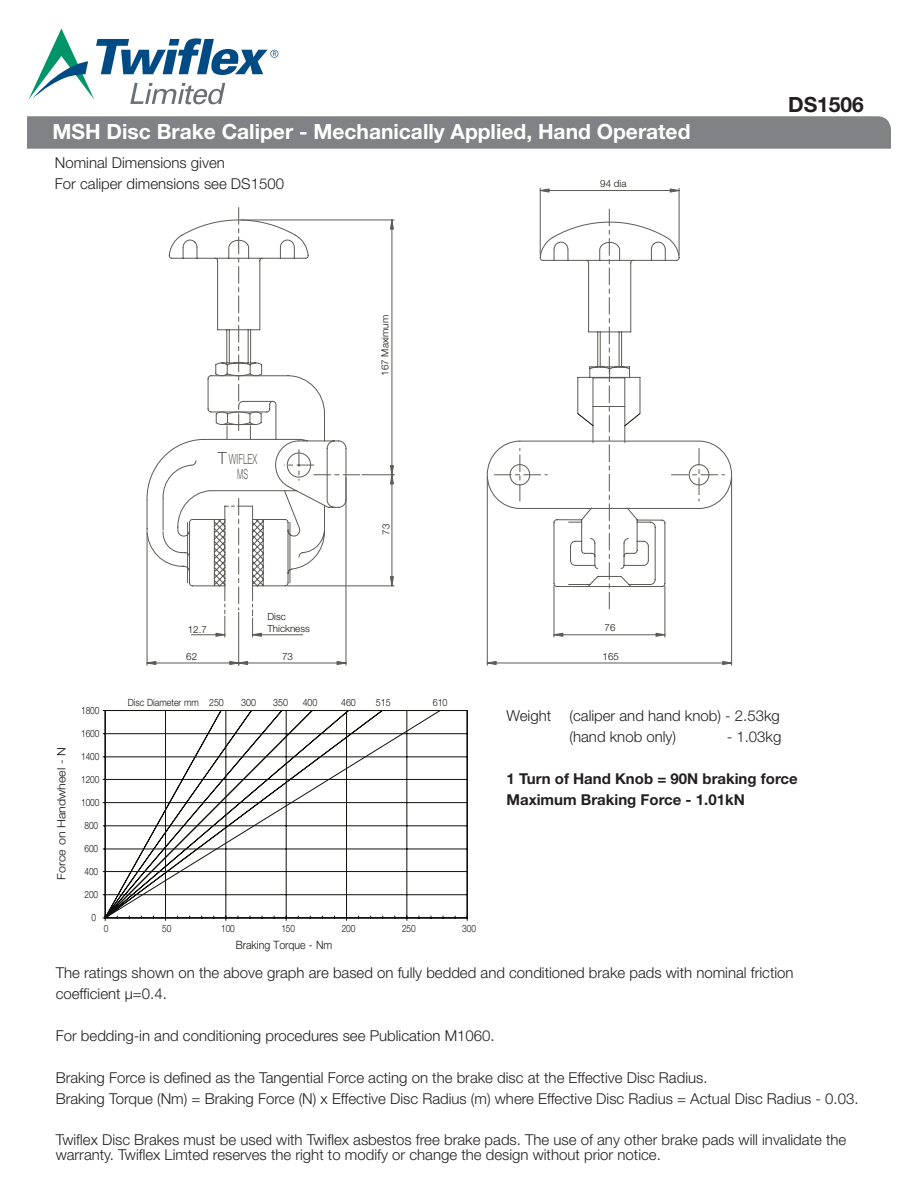
<style>
.page{position:relative;width:918px;height:1188px;background:#fff}
.page>*{position:absolute;margin:0;border:0;box-sizing:border-box;transform-origin:0 0}
.t1{font:700 21px "Helvetica Neue LT Std";color:#fff}
.t2{font:700 21px "Helvetica Neue LT Std";color:#231f20}
.t3{font:300 15px/15px "Helvetica Neue LT Std";color:#231f20}
.t4{font:700 15px "Helvetica Neue LT Std";color:#231f20}
.t5{font:300 14.1px "Helvetica Neue LT Std";color:#5d5b57;scale:.6 1}
.t6{font:300 14.1px "Helvetica Neue LT Std";color:#5d5b57;scale:.53 1}
.t7{font:300 11.4px "Helvetica Neue LT Std";color:#11110e;scale:1.09 1}
.t8{font:300 11.4px "Helvetica Neue LT Std";color:#11110e;scale:.92 1}
.t9{font:300 10.05px "Helvetica Neue LT Std";color:#11110e;scale:.83 1}
.t10{font:300 10.05px "Helvetica Neue LT Std";color:#11110e;scale:.89 1}
.t11{font:300 9.75px "Helvetica Neue LT Std";color:#11110e}
.s1{font-size:16.8px}
</style>
<div class="page">
<svg style="left:28px;top:28px;width:250px;height:76px"></svg>
<div style="left:27px;top:116px;width:864px;height:33px;background:#808285"></div>
<svg style="left:103px;top:710px;width:365px;height:211px"></svg>
<svg style="left:105px;top:711px;width:336px;height:207px"></svg>
<svg style="left:147px;top:206px;width:585px;height:460px"></svg>
<p class="t1" style="left:52px;top:118px;width:640px">MSH Disc Brake Caliper - Mechanically Applied, Hand Operated</p>
<p class="t3" style="left:55px;top:155px;width:172px">Nominal Dimensions given</p>
<p class="t3" style="left:55px;top:176px;width:231px">For caliper dimensions see DS1500</p>
<p class="t5" style="left:218px;top:451px;width:67px"><span class="s1">T</span> WIFLEX</p>
<p class="t6" style="left:237px;top:465px;width:22px">MS</p>
<p class="t11" style="left:267px;top:610px;width:20px">Disc</p>
<p class="t11" style="left:188px;top:623px;width:21px">12.7</p>
<p class="t11" style="left:267px;top:622px;width:44px">Thickness</p>
<p class="t11" style="left:186px;top:650px;width:12px">62</p>
<p class="t11" style="left:282px;top:650px;width:12px">73</p>
<p class="t11" style="left:379px;top:376px;width:62px;rotate:-90deg">167 Maximum</p>
<p class="t11" style="left:380px;top:535px;width:12px;rotate:-90deg">73</p>
<p class="t11" style="left:600px;top:177px;width:28px">94 dia</p>
<p class="t11" style="left:605px;top:622px;width:12px">76</p>
<p class="t11" style="left:603px;top:650px;width:18px">165</p>
<p class="t2" style="left:788px;top:91px;width:77px">DS1506</p>
<p class="t7" style="left:54px;top:880px;width:123px;rotate:-90deg">Force on Handwheel - N</p>
<p class="t9" style="left:81px;top:704px;width:23px">1800</p>
<p class="t9" style="left:81px;top:727px;width:23px">1600</p>
<p class="t9" style="left:81px;top:750px;width:23px">1400</p>
<p class="t9" style="left:81px;top:773px;width:23px">1200</p>
<p class="t9" style="left:81px;top:796px;width:23px">1000</p>
<p class="t9" style="left:85px;top:819px;width:18px">800</p>
<p class="t9" style="left:85px;top:842px;width:18px">600</p>
<p class="t9" style="left:85px;top:865px;width:18px">400</p>
<p class="t9" style="left:85px;top:888px;width:18px">200</p>
<p class="t9" style="left:91px;top:911px;width:7px">0</p>
<p class="t10" style="left:128px;top:697px;width:109px">Disc Diameter mm 250</p>
<p class="t10" style="left:241px;top:697px;width:18px">300</p>
<p class="t10" style="left:273px;top:697px;width:18px">350</p>
<p class="t10" style="left:303px;top:697px;width:18px">400</p>
<p class="t10" style="left:341px;top:697px;width:18px">460</p>
<p class="t10" style="left:376px;top:697px;width:18px">515</p>
<p class="t10" style="left:433px;top:697px;width:18px">610</p>
<p class="t9" style="left:104px;top:922px;width:7px">0</p>
<p class="t9" style="left:162px;top:922px;width:13px">50</p>
<p class="t9" style="left:221px;top:922px;width:18px">100</p>
<p class="t9" style="left:281px;top:922px;width:18px">150</p>
<p class="t9" style="left:342px;top:922px;width:18px">200</p>
<p class="t9" style="left:402px;top:922px;width:18px">250</p>
<p class="t9" style="left:462px;top:922px;width:18px">300</p>
<p class="t8" style="left:236px;top:938px;width:106px">Braking Torque - Nm</p>
<p class="t3" style="left:507px;top:707px;width:275px">Weight (caliper and hand knob) - 2.53kg</p>
<p class="t3" style="left:570px;top:728px;width:108px">(hand knob only)</p>
<p class="t3" style="left:727px;top:728px;width:56px">- 1.03kg</p>
<p class="t4" style="left:507px;top:769px;width:293px">1 Turn of Hand Knob = 90N braking force</p>
<p class="t4" style="left:507px;top:790px;width:240px">Maximum Braking Force - 1.01kN</p>
<p class="t3" style="left:56px;top:965px;width:739px">The ratings shown on the above graph are based on fully bedded and conditioned brake pads with nominal friction</p>
<p class="t3" style="left:56px;top:986px;width:113px">coefficient µ=0.4.</p>
<p class="t3" style="left:56px;top:1028px;width:441px">For bedding-in and conditioning procedures see Publication M1060.</p>
<p class="t3" style="left:56px;top:1070px;width:653px">Braking Force is defined as the Tangential Force acting on the brake disc at the Effective Disc Radius.</p>
<p class="t3" style="left:56px;top:1091px;width:804px">Braking Torque (Nm) = Braking Force (N) x Effective Disc Radius (m) where Effective Disc Radius = Actual Disc Radius - 0.03.</p>
<p class="t3" style="left:56px;top:1132px;width:792px">Twiflex Disc Brakes must be used with Twiflex asbestos free brake pads. The use of any other brake pads will invalidate the warranty. Twiflex Limted reserves the right to modify or change the design without prior notice.</p>
</div>
